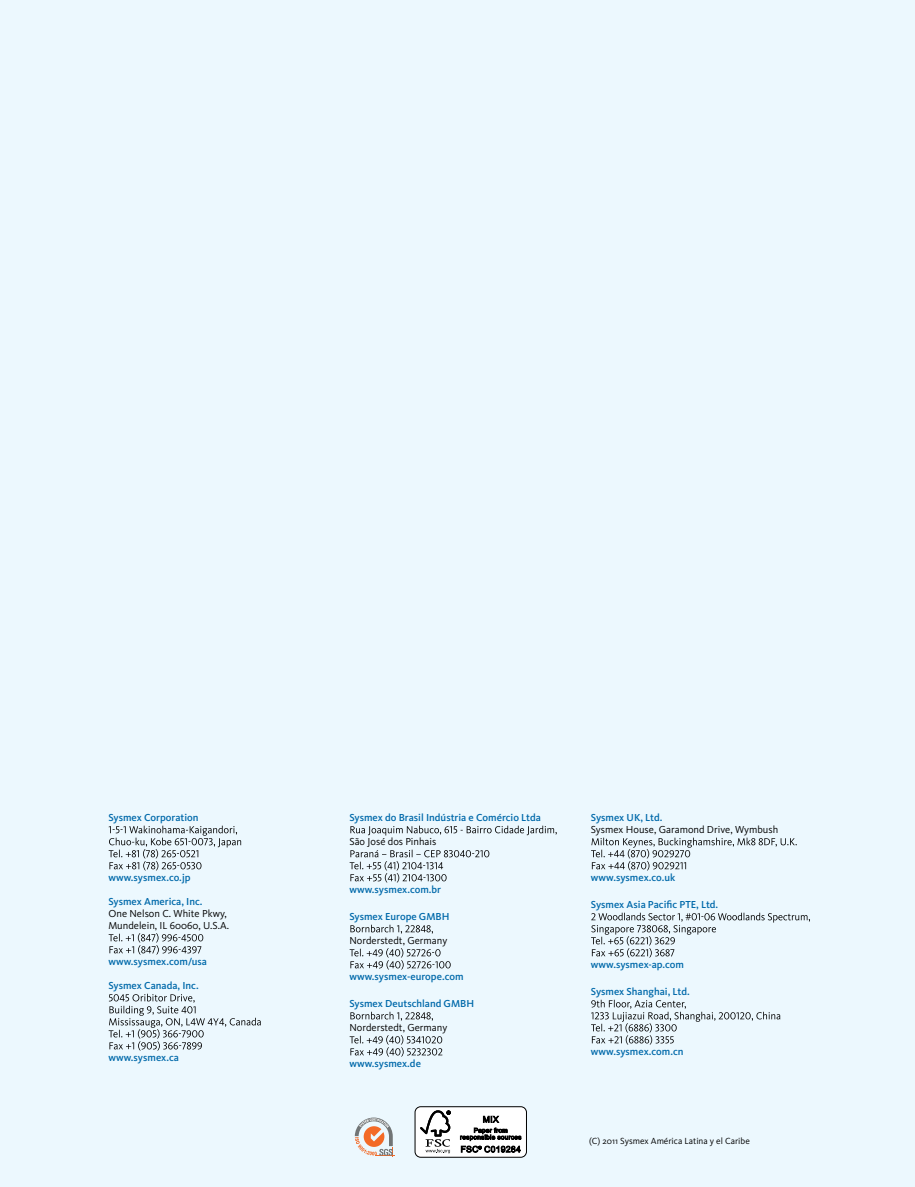
<style>
.page{position:relative;width:915px;height:1187px;background:#fff}
.page>*{position:absolute;margin:0;border:0;box-sizing:border-box;transform-origin:0 0}
.t1{font:500 10.5px "Kievit Pro";color:#0069aa}
.t2{font:10.5px/12px "Kievit Pro";color:#000}
.t3{font:9.15px "Kievit Pro";color:#000}
</style>
<div class="page">
<div style="left:0;top:0;width:914px;height:1186px;background:#ecf8fe"></div>
<svg style="left:354px;top:1117px;width:41px;height:39px"></svg>
<div style="left:415px;top:1106px;width:111px;height:51px;background:#fff;border-radius:6px"></div>
<div style="left:414px;top:1106px;width:112px;height:51px;border:1px solid #000;border-radius:6px"></div>
<svg style="left:420px;top:1110px;width:30px;height:43px"></svg>
<svg style="left:460px;top:1115px;width:61px;height:37px"></svg>
<svg style="left:591px;top:837px;width:205px;height:33px"></svg>
<svg style="left:591px;top:912px;width:218px;height:45px"></svg>
<svg style="left:591px;top:999px;width:189px;height:45px"></svg>
<svg style="left:109px;top:825px;width:132px;height:45px"></svg>
<svg style="left:109px;top:933px;width:94px;height:21px"></svg>
<svg style="left:109px;top:993px;width:152px;height:57px"></svg>
<svg style="left:350px;top:825px;width:206px;height:10px"></svg>
<svg style="left:349px;top:849px;width:140px;height:33px"></svg>
<svg style="left:350px;top:924px;width:83px;height:9px"></svg>
<svg style="left:349px;top:948px;width:101px;height:21px"></svg>
<svg style="left:350px;top:1011px;width:83px;height:9px"></svg>
<svg style="left:349px;top:1035px;width:93px;height:21px"></svg>
<p class="t1" style="left:108px;top:811px;width:92px">Sysmex Corporation</p>
<p class="t1" style="left:108px;top:871px;width:83px">www.sysmex.co.jp</p>
<p class="t1" style="left:108px;top:895px;width:96px">Sysmex America, Inc.</p>
<p class="t2" style="left:108px;top:907px;width:122px">One Nelson C. White Pkwy,<br>Mundelein, IL 60060, U.S.A.</p>
<p class="t1" style="left:108px;top:955px;width:100px">www.sysmex.com/usa</p>
<p class="t1" style="left:108px;top:979px;width:92px">Sysmex Canada, Inc.</p>
<p class="t1" style="left:108px;top:1051px;width:72px">www.sysmex.ca</p>
<p class="t1" style="left:349px;top:811px;width:193px">Sysmex do Brasil Indústria e Comércio Ltda</p>
<p class="t2" style="left:349px;top:835px;width:88px">São José dos Pinhais</p>
<p class="t1" style="left:349px;top:883px;width:93px">www.sysmex.com.br</p>
<p class="t1" style="left:349px;top:910px;width:101px">Sysmex Europe GMBH</p>
<p class="t2" style="left:349px;top:934px;width:99px">Norderstedt, Germany</p>
<p class="t1" style="left:349px;top:970px;width:116px">www.sysmex-europe.com</p>
<p class="t1" style="left:349px;top:997px;width:126px">Sysmex Deutschland GMBH</p>
<p class="t2" style="left:349px;top:1021px;width:99px">Norderstedt, Germany</p>
<p class="t1" style="left:349px;top:1057px;width:73px">www.sysmex.de</p>
<p class="t1" style="left:590px;top:811px;width:73px">Sysmex UK, Ltd.</p>
<p class="t2" style="left:590px;top:823px;width:189px">Sysmex House, Garamond Drive, Wymbush</p>
<p class="t1" style="left:590px;top:871px;width:86px">www.sysmex.co.uk</p>
<p class="t1" style="left:590px;top:898px;width:129px">Sysmex Asia Pacific PTE, Ltd.</p>
<p class="t1" style="left:590px;top:958px;width:95px">www.sysmex-ap.com</p>
<p class="t1" style="left:590px;top:985px;width:100px">Sysmex Shanghai, Ltd.</p>
<p class="t1" style="left:590px;top:1045px;width:94px">www.sysmex.com.cn</p>
<p class="t3" style="left:588px;top:1134px;width:162px">(C) 2011 Sysmex América Latina y el Caribe</p>
</div>
